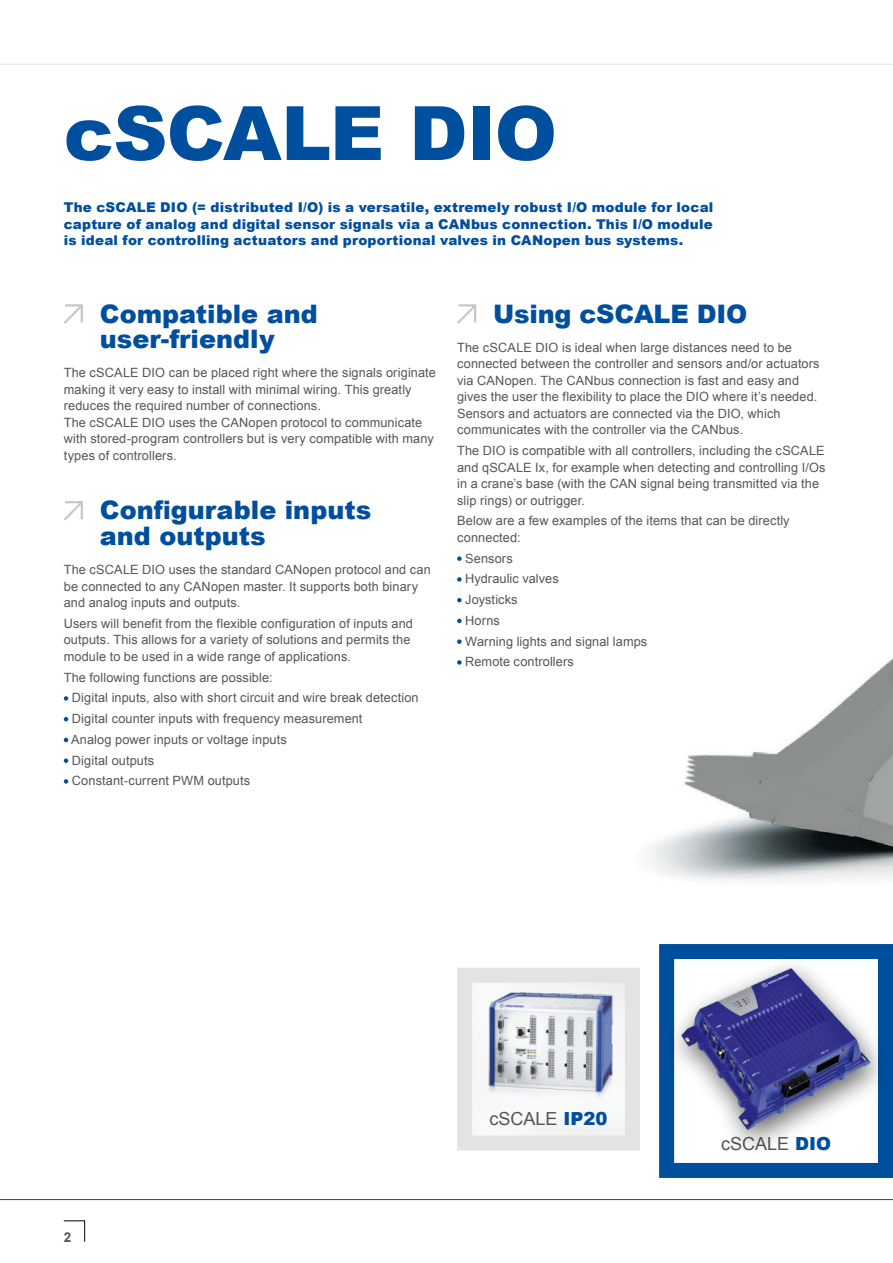
<style>
.page{position:relative;width:893px;height:1263px;background:#fff}
.page>*{position:absolute;margin:0;border:0;box-sizing:border-box;transform-origin:0 0}
.t1{font:900 75px "Arial";letter-spacing:-.015em;color:#004e9e}
.t2{font:900 25.5px/25.5px "Arial";color:#004e9e}
.t3{font:18px "Arial";color:#565656}
._02_Subhead_75Hbold{font:900 13.5px/16.5px "Arial";letter-spacing:.015em;color:#004e9e;text-align:justify}
._01_Copy_95Hblack_10{font:700 13.5px "Arial";color:#565656}
.t4{font:12.75px/16.5px "Arial";letter-spacing:.01em;color:#565656}
.s1{font-weight:900;color:#004e9e}
</style>
<div class="page">
<img style="left:458px;top:304px;width:435px;height:577px">
<svg style="left:64px;top:304px;width:19px;height:20px"></svg>
<svg style="left:64px;top:501px;width:19px;height:20px"></svg>
<svg style="left:64px;top:696px;width:4px;height:5px"></svg>
<svg style="left:64px;top:717px;width:4px;height:4px"></svg>
<svg style="left:64px;top:738px;width:4px;height:4px"></svg>
<svg style="left:64px;top:758px;width:4px;height:5px"></svg>
<svg style="left:64px;top:779px;width:4px;height:5px"></svg>
<svg style="left:457px;top:304px;width:19px;height:20px"></svg>
<svg style="left:457px;top:556px;width:5px;height:5px"></svg>
<svg style="left:457px;top:577px;width:5px;height:5px"></svg>
<svg style="left:457px;top:598px;width:5px;height:4px"></svg>
<svg style="left:457px;top:619px;width:5px;height:4px"></svg>
<svg style="left:457px;top:639px;width:5px;height:5px"></svg>
<svg style="left:457px;top:660px;width:5px;height:5px"></svg>
<div style="left:659px;top:944px;width:234px;height:234px;border:15px solid #004e9e"></div>
<div style="left:663px;top:955px;width:230px;height:204px;background:#000;opacity:.6"></div>
<img style="left:667px;top:963px;width:219px;height:171px">
<div style="left:457px;top:968px;width:183px;height:182px;border:15px solid #e3e3e3"></div>
<img style="left:482px;top:991px;width:138px;height:117px">
<hr style="left:0;top:1199px;width:893px;height:1px;background:#004e9e">
<svg style="left:63px;top:1220px;width:22px;height:22px"></svg>
<hr style="left:0;top:64px;width:893px;height:1px;background:#e3e3e3">
<p class="t1" style="left:64px;top:79px;width:495px">cSCALE DIO</p>
<p class="_02_Subhead_75Hbold" style="left:64px;top:199px;width:651px">The cSCALE DIO (= distributed I/O) is a versatile, extremely robust I/O module for local capture of analog and digital sensor signals via a CANbus connection. This I/O module is ideal for controlling actuators and proportional valves in CANopen bus systems.</p>
<p class="t2" style="left:100px;top:300px;width:219px">Compatible and user-friendly</p>
<p class="t4" style="left:64px;top:365px;width:374px">The cSCALE DIO can be placed right where the signals originate making it very easy to install with minimal wiring. This greatly reduces the required number of connections.</p>
<p class="t4" style="left:64px;top:414px;width:371px">The cSCALE DIO uses the CANopen protocol to communicate with stored-program controllers but is very compatible with many types of controllers.</p>
<p class="t2" style="left:100px;top:497px;width:273px">Configurable inputs and outputs</p>
<p class="t4" style="left:64px;top:561px;width:369px">The cSCALE DIO uses the standard CANopen protocol and can be connected to any CANopen master. It supports both binary and analog inputs and outputs.</p>
<p class="t4" style="left:64px;top:615px;width:351px">Users will benefit from the flexible configuration of inputs and outputs. This allows for a variety of solutions and permits the module to be used in a wide range of applications.</p>
<p class="t4" style="left:64px;top:669px;width:210px">The following functions are possible:</p>
<p class="t4" style="left:72px;top:690px;width:348px">Digital inputs, also with short circuit and wire break detection</p>
<p class="t4" style="left:72px;top:710px;width:292px">Digital counter inputs with frequency measurement</p>
<p class="t4" style="left:71px;top:731px;width:217px">Analog power inputs or voltage inputs</p>
<p class="t4" style="left:72px;top:752px;width:84px">Digital outputs</p>
<p class="t4" style="left:72px;top:773px;width:180px">Constant-current PWM outputs</p>
<p class="t2" style="left:493px;top:300px;width:256px">Using cSCALE DIO</p>
<p class="t4" style="left:457px;top:339px;width:364px">The cSCALE DIO is ideal when large distances need to be connected between the controller and sensors and/or actuators via CANopen. The CANbus connection is fast and easy and gives the user the flexibility to place the DIO where it’s needed.<br>Sensors and actuators are connected via the DIO, which communicates with the controller via the CANbus.</p>
<p class="t4" style="left:457px;top:442px;width:370px">The DIO is compatible with all controllers, including the cSCALE and qSCALE Ix, for example when detecting and controlling I/Os in a crane’s base (with the CAN signal being transmitted via the slip rings) or outrigger.</p>
<p class="t4" style="left:457px;top:513px;width:334px">Below are a few examples of the items that can be directly connected:</p>
<p class="t4" style="left:465px;top:550px;width:49px">Sensors</p>
<p class="t4" style="left:465px;top:571px;width:95px">Hydraulic valves</p>
<p class="t4" style="left:465px;top:591px;width:54px">Joysticks</p>
<p class="t4" style="left:465px;top:612px;width:36px">Horns</p>
<p class="t4" style="left:465px;top:633px;width:184px">Warning lights and signal lamps</p>
<p class="t4" style="left:465px;top:654px;width:110px">Remote controllers</p>
<p class="_01_Copy_95Hblack_10" style="left:64px;top:1228px;width:9px">2</p>
<p class="t3" style="left:489px;top:1107px;width:120px">cSCALE <span class="s1">IP20</span></p>
<p class="t3" style="left:721px;top:1131px;width:112px">cSCALE <span class="s1">DIO</span></p>
</div>
